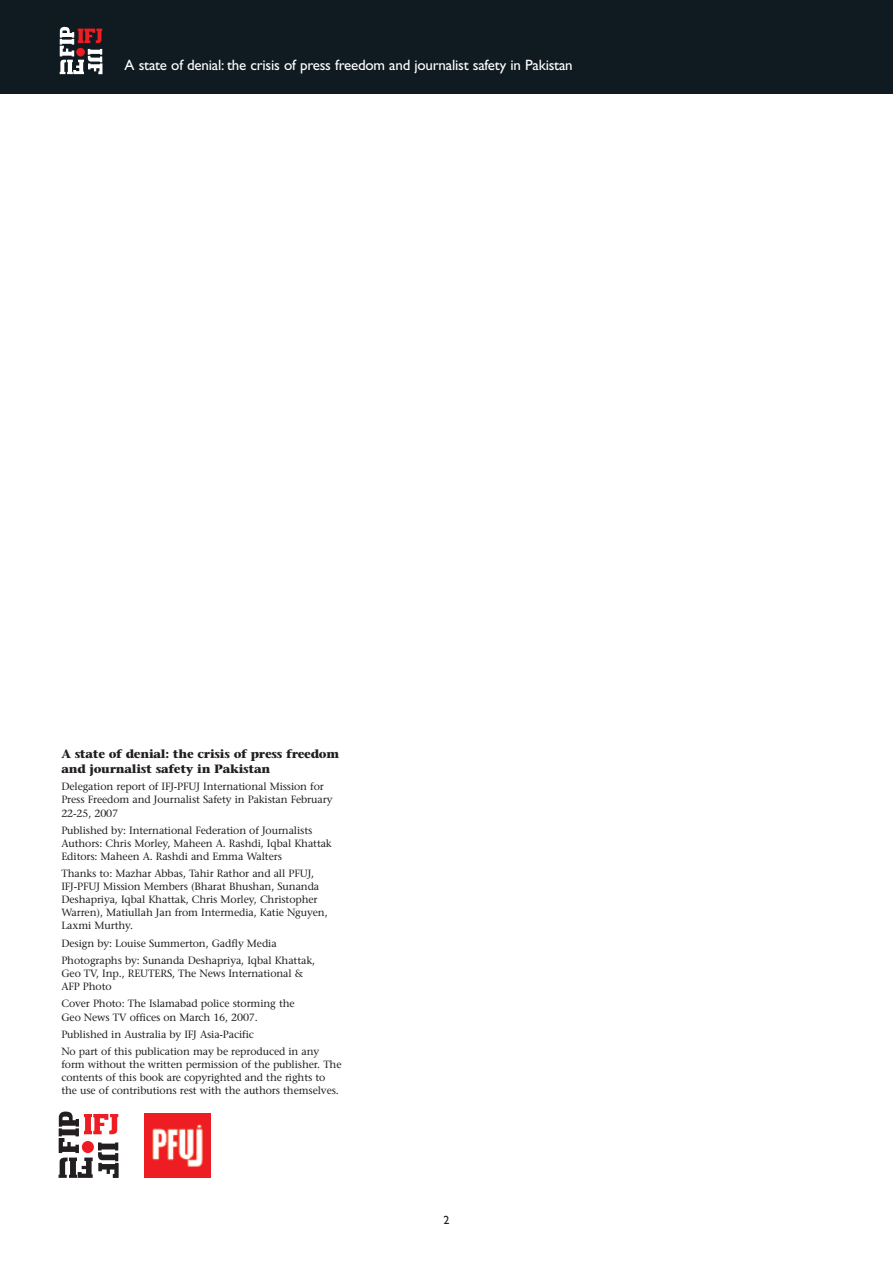
<style>
.page{position:relative;width:893px;height:1263px;background:#fff}
.page>*{position:absolute;margin:0;border:0;box-sizing:border-box;transform-origin:0 0}
.t1{font:15px "Gill Sans";letter-spacing:-.015em;color:#fff}
.t2{font:700 12px/15px "Stone Serif";letter-spacing:-.02em;color:#231f20}
.t3{font:12px "Gill Sans";color:#231f20}
.t4{font:10.5px/13px "Stone Serif";letter-spacing:-.01em;color:#231f20}
</style>
<div class="page">
<div style="left:0;top:0;width:893px;height:94px;background:#101a21"></div>
<svg style="left:60px;top:27px;width:42px;height:47px"></svg>
<div style="left:76px;top:48px;width:9px;height:8px;background:#ee1d23;border-radius:50%"></div>
<svg style="left:59px;top:1111px;width:60px;height:67px"></svg>
<div style="left:82px;top:1141px;width:12px;height:12px;background:#ee1d23;border-radius:50%"></div>
<div style="left:145px;top:1114px;width:66px;height:64px;background:#ee1d23"></div>
<img style="left:152px;top:1124px;width:51px;height:43px">
<h1 class="t1" style="left:125px;top:59px;width:450px">A state of denial: the crisis of press freedom and journalist safety in Pakistan</h1>
<p class="t2" style="left:61px;top:748px;width:279px">A state of denial: the crisis of press freedom and journalist safety in Pakistan</p>
<p class="t4" style="left:61px;top:781px;width:273px">Delegation report of IFJ-PFUJ International Mission for<br>Press Freedom and Journalist Safety in Pakistan February<br>22-25, 2007</p>
<p class="t4" style="left:61px;top:825px;width:272px">Published by: International Federation of Journalists<br>Authors: Chris Morley, Maheen A. Rashdi, Iqbal Khattak<br>Editors: Maheen A. Rashdi and Emma Walters</p>
<p class="t4" style="left:61px;top:868px;width:268px">Thanks to: Mazhar Abbas, Tahir Rathor and all PFUJ, IFJ-PFUJ Mission Members (Bharat Bhushan, Sunanda Deshapriya, Iqbal Khattak, Chris Morley, Christopher Warren), Matiullah Jan from Intermedia, Katie Nguyen, Laxmi Murthy.</p>
<p class="t4" style="left:61px;top:935px;width:255px;line-height:17.2px">Design by: Louise Summerton, Gadfly Media<br>Photographs by: Sunanda Deshapriya, Iqbal Khattak,</p>
<p class="t4" style="left:61px;top:968px;width:243px">Geo TV, Inp., REUTERS, The News International &amp;<br>AFP Photo</p>
<p class="t4" style="left:61px;top:998px;width:235px">Cover Photo: The Islamabad police storming the<br>Geo News TV offices on March 16, 2007.</p>
<p class="t4" style="left:61px;top:1027px;width:259px;line-height:17.2px">Published in Australia by IFJ Asia-Pacific<br>No part of this publication may be reproduced in any</p>
<p class="t4" style="left:61px;top:1059px;width:282px">form without the written permission of the publisher. The contents of this book are copyrighted and the rights to the use of contributions rest with the authors themselves.</p>
<p class="t3" style="left:443px;top:1216px;width:7px">2</p>
</div>
